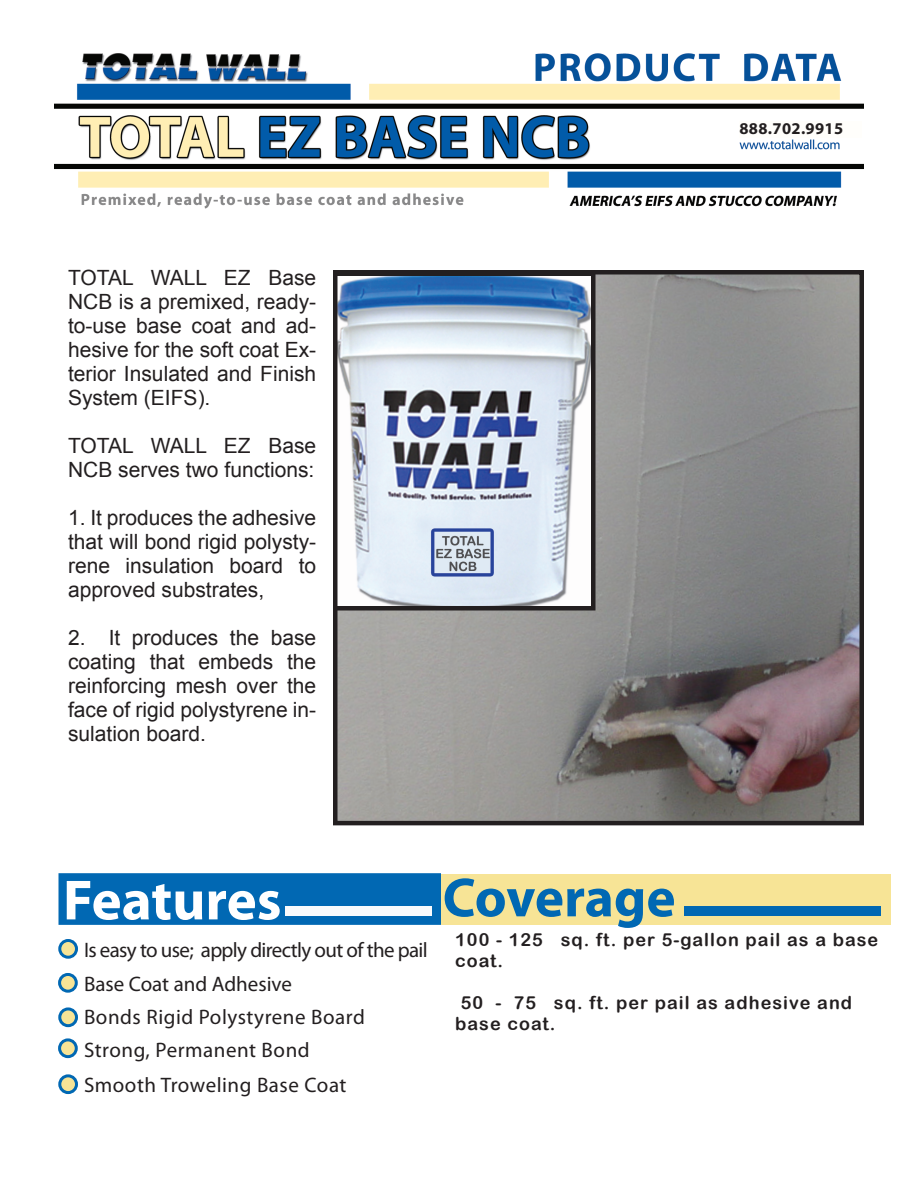
<style>
.page{position:relative;width:918px;height:1188px;background:#fff}
.page>*{position:absolute;margin:0;border:0;box-sizing:border-box;transform-origin:0 0}
.t1{font:700 57px "Myriad Pro";color:#fff}
.t2{font:700 55.5px "Myriad Pro";letter-spacing:-.01em;color:#0168b3}
.t3{font:21px/24px "Arial";color:#231f20;text-align:justify}
.t4{font:21px "Myriad Pro";letter-spacing:.015em;color:#231f20}
.t5{font:21px "Myriad Pro";letter-spacing:-.03em;color:#231f20}
.t6{font:18px/21px "Arial Rounded MT Bold";letter-spacing:.06em;color:#231f20}
.t7{font:700 16.5px "Myriad Pro";letter-spacing:.02em;color:#231f20}
</style>
<div class="page">
<div style="left:58px;top:873px;width:383px;height:52px;background:#0168b3;border:2px solid #0168b3"></div>
<div style="left:441px;top:874px;width:450px;height:50px;background:#f7e496"></div>
<div style="left:60px;top:940px;width:16px;height:17px;background:#f7e496;border-radius:50%"></div>
<div style="left:58px;top:939px;width:20px;height:20px;border:3px solid #0168b3;border-radius:50%"></div>
<svg style="left:60px;top:974px;width:16px;height:17px"></svg>
<div style="left:58px;top:973px;width:20px;height:20px;border:3px solid #0168b3;border-radius:50%"></div>
<div style="left:60px;top:1009px;width:16px;height:17px;background:#f7e496;border-radius:50%"></div>
<div style="left:58px;top:1007px;width:20px;height:20px;border:3px solid #0168b3;border-radius:50%"></div>
<div style="left:60px;top:1040px;width:16px;height:17px;background:#f7e496;border-radius:50%"></div>
<div style="left:58px;top:1038px;width:20px;height:20px;border:3px solid #0168b3;border-radius:50%"></div>
<img style="left:338px;top:275px;width:521px;height:545px">
<div style="left:333px;top:270px;width:531px;height:555px;border:4px solid #231f20"></div>
<div style="left:684px;top:906px;width:197px;height:10px;background:#0168b3"></div>
<svg style="left:60px;top:1076px;width:16px;height:17px"></svg>
<div style="left:58px;top:1074px;width:20px;height:20px;border:3px solid #0168b3;border-radius:50%"></div>
<div style="left:285px;top:906px;width:146px;height:10px;background:#f9fafc"></div>
<img style="left:54px;top:54px;width:810px;height:155px">
<div style="left:740px;top:122px;width:122px;height:16px;background:#fffefb"></div>
<img style="left:338px;top:277px;width:253px;height:328px">
<div style="left:333px;top:272px;width:263px;height:338px;border:4px solid #231f20"></div>
<p class="t3" style="left:68px;top:266px;width:250px">TOTAL WALL EZ Base NCB is a premixed, ready&shy;to-use base coat and ad&shy;hesive for the soft coat Ex&shy;terior Insulated and Finish System (EIFS).</p>
<p class="t3" style="left:68px;top:434px;width:250px">TOTAL WALL EZ Base<br>NCB serves two functions:</p>
<p class="t3" style="left:68px;top:506px;width:250px">1. It produces the adhesive that will bond rigid polysty&shy;rene insulation board to approved substrates,</p>
<p class="t3" style="left:68px;top:626px;width:250px">2. It produces the base coating that embeds the reinforcing mesh over the face of rigid polystyrene in&shy;sulation board.</p>
<p class="t7" style="left:740px;top:118px;width:105px">888.702.9915</p>
<p class="t1" style="left:63px;top:863px;width:220px">Features</p>
<p class="t2" style="left:443px;top:861px;width:234px">Coverage</p>
<p class="t6" style="left:455px;top:929px;width:425px">100 - 125 sq. ft. per 5-gallon pail as a base coat.</p>
<p class="t6" style="left:455px;top:992px;width:399px;text-indent:6px">50 - 75 sq. ft. per pail as adhesive and base coat.</p>
<p class="t5" style="left:84px;top:937px;width:345px">Is easy to use; apply directly out of the pail</p>
<p class="t4" style="left:84px;top:971px;width:210px">Base Coat and Adhesive</p>
<p class="t4" style="left:84px;top:1004px;width:282px">Bonds Rigid Polystyrene Board</p>
<p class="t4" style="left:84px;top:1037px;width:227px">Strong, Permanent Bond</p>
<p class="t4" style="left:84px;top:1072px;width:264px">Smooth Troweling Base Coat</p>
</div>
